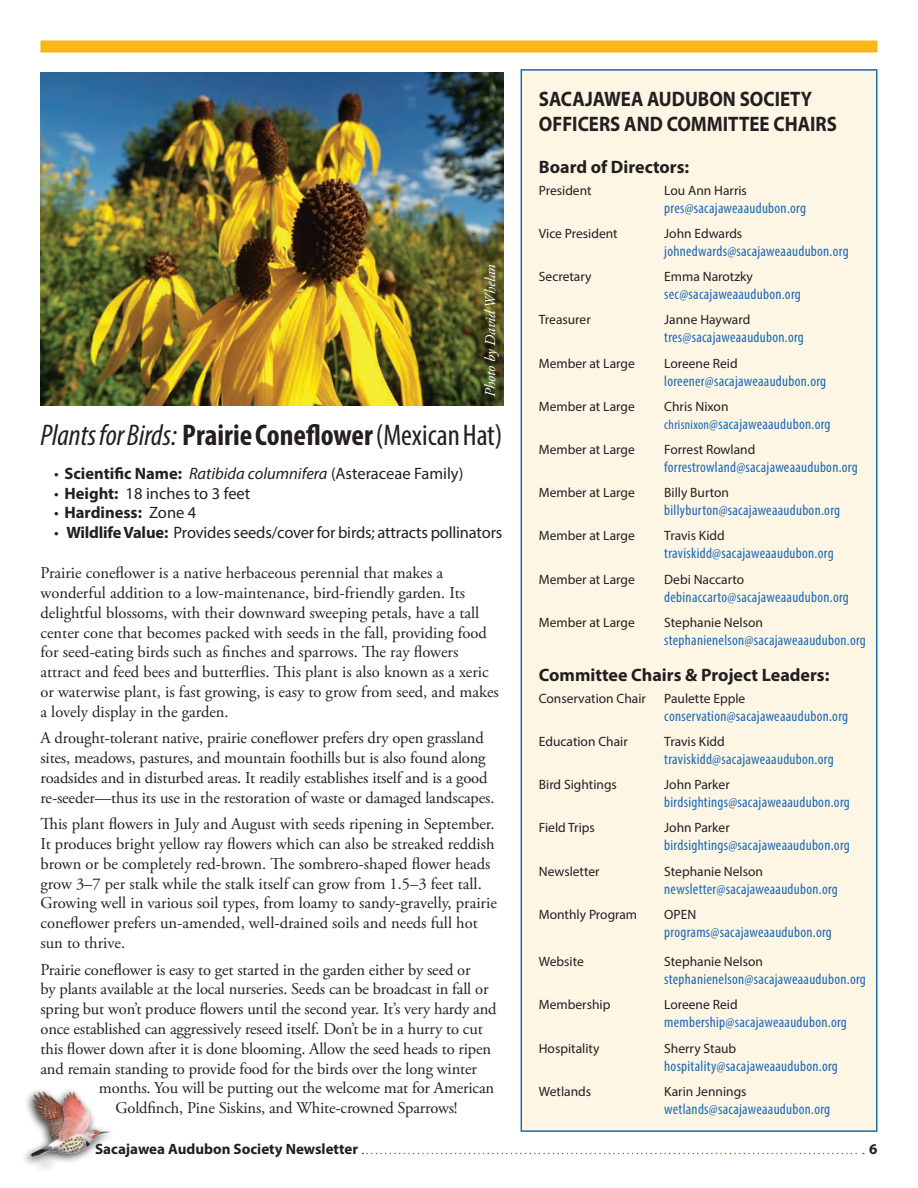
<style>
.page{position:relative;width:918px;height:1188px;background:#fff}
.page>*{position:absolute;margin:0;border:0;box-sizing:border-box;transform-origin:0 0}
.t1{font:700 condensed 30px "Myriad Pro";color:#231f20}
.t2{font:700 21px/25.5px "Myriad Pro";color:#231f20;scale:.9 1}
.t3{font:700 18px "Myriad Pro";color:#231f20}
.t4{font:16.5px/19.8px "Adobe Garamond Pro";letter-spacing:-.01em;color:#231f20}
.t5{font:16.5px "Myriad Pro";letter-spacing:-.01em;color:#231f20}
.t6{font:700 16.5px "Myriad Pro";color:#231f20}
.t7{font:condensed 15px "Myriad Pro";letter-spacing:.02em;color:#1b68b4}
.t8{font:700 15px "Myriad Pro";color:#231f20}
.t9{font:italic 15px "Adobe Garamond Pro";letter-spacing:-.005em;color:#fff}
.t10{font:13.5px "Myriad Pro";color:#231f20}
.s1{font-weight:400;font-style:italic}
.s2{font-weight:400}
.s3{font-weight:700}
.s4{font-style:italic}
.s5{font-size:13.5px}
</style>
<div class="page">
<div style="left:20px;top:1086px;width:95px;height:89px;background:#040503;opacity:.75"></div>
<svg style="left:37px;top:1091px;width:7px;height:7px"></svg>
<div style="left:40px;top:40px;width:838px;height:12px;background:#f8b617"></div>
<svg style="left:363px;top:1153px;width:501px;height:1px"></svg>
<div style="left:521px;top:70px;width:356px;height:1061px;background:#fdf6e5"></div>
<div style="left:521px;top:69px;width:357px;height:1063px;border:2px solid #1b68b4"></div>
<img style="left:41px;top:72px;width:462px;height:334px">
<p class="t9" style="left:481px;top:397px;width:135px;rotate:-90deg">Photo by David Whelan</p>
<h1 class="t1" style="left:40px;top:417px;width:464px"><span class="s1">Plants for Birds:</span> Prairie Coneflower <span class="s2">(Mexican Hat)</span></h1>
<p class="t5" style="left:54px;top:463px;width:411px">• <span class="s3">Scientific Name:</span> <span class="s4">Ratibida columnifera</span> (Asteraceae Family)</p>
<p class="t5" style="left:54px;top:483px;width:198px">• <span class="s3">Height:</span> 18 inches to 3 feet</p>
<p class="t6" style="left:54px;top:502px;width:144px"><span class="s2">•</span> Hardiness: <span class="s2">Zone 4</span></p>
<p class="t5" style="left:54px;top:522px;width:450px">• <span class="s3">Wildlife Value:</span> Provides seeds/cover for birds; attracts pollinators</p>
<p class="t4" style="left:40px;top:564px;width:460px">Prairie coneflower is a native herbaceous perennial that makes a wonderful addition to a low-maintenance, bird-friendly garden. Its delightful blossoms, with their downward sweeping petals, have a tall center cone that becomes packed with seeds in the fall, providing food for seed-eating birds such as finches and sparrows. The ray flowers attract and feed bees and butterflies. This plant is also known as a xeric or waterwise plant, is fast growing, is easy to grow from seed, and makes a lovely display in the garden.</p>
<p class="t4" style="left:40px;top:729px;width:456px">A drought-tolerant native, prairie coneflower prefers dry open grassland sites, meadows, pastures, and mountain foothills but is also found along roadsides and in disturbed areas. It readily establishes itself and is a good re-seeder—thus its use in the restoration of waste or damaged landscapes.</p>
<p class="t4" style="left:40px;top:815px;width:458px">This plant flowers in July and August with seeds ripening in September.<br>It produces bright yellow ray flowers which can also be streaked reddish brown or be completely red-brown. The sombrero-shaped flower heads grow 3–7 per stalk while the stalk itself can grow from 1.5–3 feet tall.<br>Growing well in various soil types, from loamy to sandy-gravelly, prairie coneflower prefers un-amended, well-drained soils and needs full hot sun to thrive.</p>
<p class="t4" style="left:40px;top:960px;width:458px">Prairie coneflower is easy to get started in the garden either by seed or<br>by plants available at the local nurseries. Seeds can be broadcast in fall or spring but won’t produce flowers until the second year. It’s very hardy and once established can aggressively reseed itself. Don’t be in a hurry to cut this flower down after it is done blooming. Allow the seed heads to ripen and remain standing to provide food for the birds over the long winter</p>
<p class="t4" style="left:115px;top:1079px;width:380px;text-indent:-16px">months. You will be putting out the welcome mat for American<br>Goldfinch, Pine Siskins, and White-crowned Sparrows!</p>
<p class="t2" style="left:539px;top:85px;width:305px">SACAJAWEA AUDUBON SOCIETY<br>OFFICERS AND COMMITTEE</p>
<p class="t2" style="left:773px;top:111px;width:72px">CHAIRS</p>
<p class="t3" style="left:539px;top:155px;width:152px">Board of Directors:</p>
<p class="t10" style="left:539px;top:182px;width:54px">President</p>
<p class="t10" style="left:664px;top:182px;width:84px">Lou Ann Harris</p>
<p class="t7" style="left:664px;top:199px;width:143px">pres@sacajaweaaudubon.org</p>
<p class="t10" style="left:539px;top:225px;width:80px">Vice President</p>
<p class="t10" style="left:664px;top:225px;width:80px">John Edwards</p>
<p class="t7" style="left:664px;top:242px;width:186px">johnedwards@sacajaweaaudubon.org</p>
<p class="t10" style="left:539px;top:268px;width:54px">Secretary</p>
<p class="t10" style="left:664px;top:268px;width:90px">Emma Narotzky</p>
<p class="t7" style="left:664px;top:285px;width:138px">sec@sacajaweaaudubon.org</p>
<p class="t10" style="left:539px;top:312px;width:53px">Treasurer</p>
<p class="t10" style="left:664px;top:312px;width:88px">Janne Hayward</p>
<p class="t7" style="left:664px;top:328px;width:141px">tres@sacajaweaaudubon.org</p>
<p class="t10" style="left:539px;top:355px;width:97px">Member at Large</p>
<p class="t10" style="left:664px;top:355px;width:75px">Loreene Reid</p>
<p class="t7" style="left:664px;top:372px;width:163px">loreener@sacajaweaaudubon.org</p>
<p class="t10" style="left:539px;top:398px;width:97px">Member at Large</p>
<p class="t10" style="left:664px;top:398px;width:66px">Chris Nixon</p>
<p class="t7" style="left:664px;top:415px;width:168px"><span class="s5">chrisnixon</span>@sacajaweaaudubon.org</p>
<p class="t10" style="left:539px;top:441px;width:97px">Member at Large</p>
<p class="t10" style="left:664px;top:441px;width:93px">Forrest Rowland</p>
<p class="t7" style="left:664px;top:458px;width:195px">forrestrowland@sacajaweaaudubon.org</p>
<p class="t10" style="left:539px;top:484px;width:97px">Member at Large</p>
<p class="t10" style="left:664px;top:484px;width:66px">Billy Burton</p>
<p class="t7" style="left:664px;top:501px;width:177px">billyburton@sacajaweaaudubon.org</p>
<p class="t10" style="left:539px;top:528px;width:97px">Member at Large</p>
<p class="t10" style="left:664px;top:528px;width:62px">Travis Kidd</p>
<p class="t7" style="left:664px;top:544px;width:171px">traviskidd@sacajaweaaudubon.org</p>
<p class="t10" style="left:539px;top:571px;width:97px">Member at Large</p>
<p class="t10" style="left:664px;top:571px;width:81px">Debi Naccarto</p>
<p class="t7" style="left:664px;top:588px;width:186px">debinaccarto@sacajaweaaudubon.org</p>
<p class="t10" style="left:539px;top:614px;width:97px">Member at Large</p>
<p class="t10" style="left:664px;top:614px;width:100px">Stephanie Nelson</p>
<p class="t7" style="left:664px;top:631px;width:203px">stephanienelson@sacajaweaaudubon.org</p>
<p class="t3" style="left:539px;top:663px;width:292px">Committee Chairs &amp; Project Leaders:</p>
<p class="t10" style="left:539px;top:690px;width:109px">Conservation Chair</p>
<p class="t10" style="left:664px;top:690px;width:83px">Paulette Epple</p>
<p class="t7" style="left:664px;top:707px;width:185px">conservation@sacajaweaaudubon.org</p>
<p class="t10" style="left:539px;top:733px;width:90px">Education Chair</p>
<p class="t10" style="left:664px;top:733px;width:62px">Travis Kidd</p>
<p class="t7" style="left:664px;top:750px;width:171px">traviskidd@sacajaweaaudubon.org</p>
<p class="t10" style="left:539px;top:776px;width:80px">Bird Sightings</p>
<p class="t10" style="left:664px;top:776px;width:67px">John Parker</p>
<p class="t7" style="left:664px;top:793px;width:187px">birdsightings@sacajaweaaudubon.org</p>
<p class="t10" style="left:539px;top:820px;width:58px">Field Trips</p>
<p class="t10" style="left:664px;top:820px;width:67px">John Parker</p>
<p class="t7" style="left:664px;top:836px;width:187px">birdsightings@sacajaweaaudubon.org</p>
<p class="t10" style="left:539px;top:863px;width:62px">Newsletter</p>
<p class="t10" style="left:664px;top:863px;width:100px">Stephanie Nelson</p>
<p class="t7" style="left:664px;top:880px;width:175px">newsletter@sacajaweaaudubon.org</p>
<p class="t10" style="left:539px;top:906px;width:100px">Monthly Program</p>
<p class="t10" style="left:664px;top:906px;width:34px">OPEN</p>
<p class="t7" style="left:664px;top:923px;width:169px">programs@sacajaweaaudubon.org</p>
<p class="t10" style="left:539px;top:953px;width:47px">Website</p>
<p class="t10" style="left:664px;top:953px;width:100px">Stephanie Nelson</p>
<p class="t7" style="left:664px;top:970px;width:203px">stephanienelson@sacajaweaaudubon.org</p>
<p class="t10" style="left:539px;top:997px;width:73px">Membership</p>
<p class="t10" style="left:664px;top:997px;width:75px">Loreene Reid</p>
<p class="t7" style="left:664px;top:1013px;width:184px">membership@sacajaweaaudubon.org</p>
<p class="t10" style="left:539px;top:1040px;width:62px">Hospitality</p>
<p class="t10" style="left:664px;top:1040px;width:74px">Sherry Staub</p>
<p class="t7" style="left:664px;top:1057px;width:175px">hospitality@sacajaweaaudubon.org</p>
<p class="t10" style="left:539px;top:1083px;width:54px">Wetlands</p>
<p class="t10" style="left:664px;top:1083px;width:84px">Karin Jennings</p>
<p class="t7" style="left:664px;top:1100px;width:168px">wetlands@sacajaweaaudubon.org</p>
<p class="t8" style="left:95px;top:1139px;width:265px">Sacajawea Audubon Society Newsletter</p>
<p class="t8" style="left:869px;top:1139px;width:10px">6</p>
</div>
